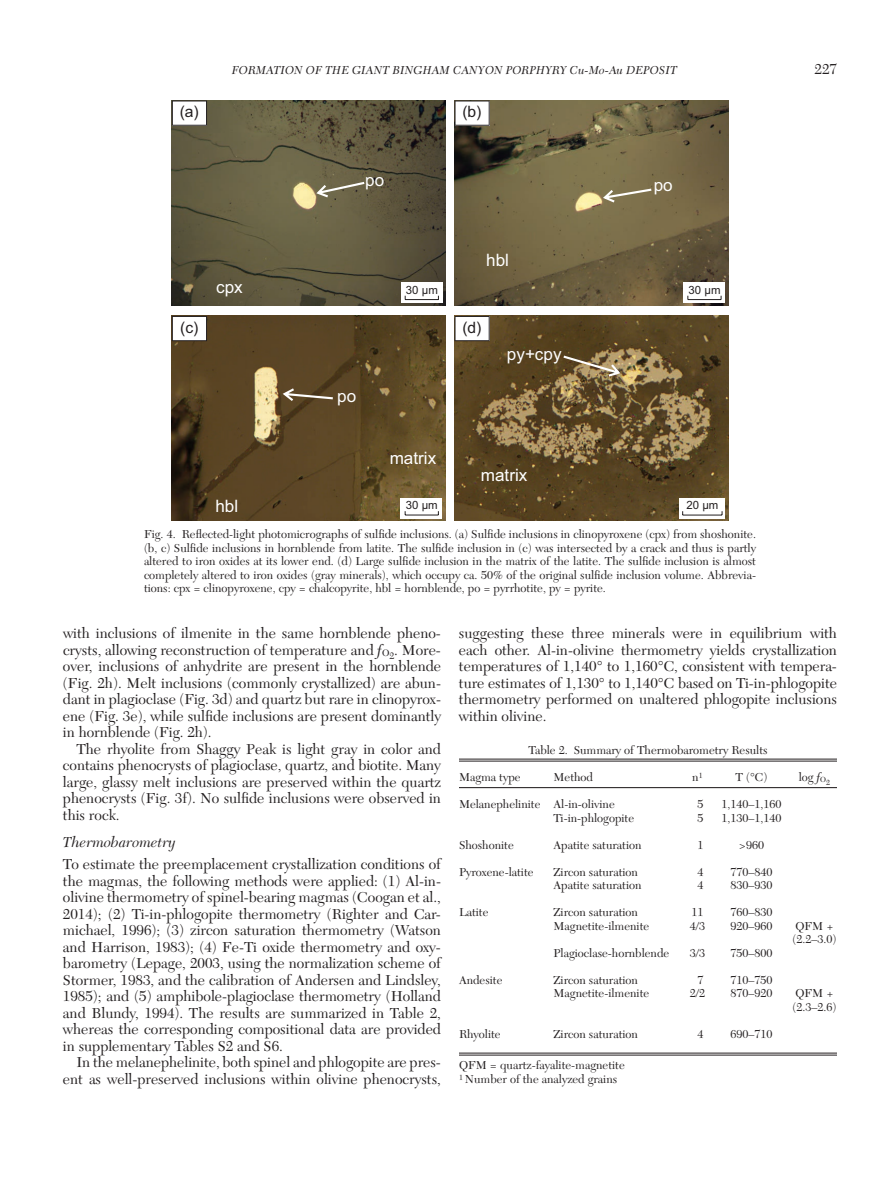
<style>
.page{position:relative;width:891px;height:1188px;background:#fff}
.page>*{position:absolute;margin:0;border:0;box-sizing:border-box;transform-origin:0 0}
.t1{font:17.1px "Arial";color:#fff}
.t2{font:15.6px "Arial";color:#231f20}
.t3{font:15px/16.5px "New Caledonia LT Std";color:#231f20;text-align:justify}
.t4{font:italic 15px "New Caledonia LT Std";color:#231f20}
.t5{font:12px/13.5px "New Caledonia LT Std";color:#231f20}
.t6{font:italic 12px "New Caledonia LT Std";color:#231f20}
.t7{font:11.4px "Arial";color:#231f20}
.s1{font-style:italic}
</style>
<div class="page">
<img style="left:172px;top:100px;width:273px;height:206px">
<img style="left:455px;top:100px;width:273px;height:206px">
<img style="left:172px;top:316px;width:273px;height:204px">
<img style="left:455px;top:316px;width:273px;height:204px">
<div style="left:401px;top:282px;width:41px;height:21px;background:#fff"></div>
<hr style="left:405px;top:299px;width:33px;height:1px;background:#231f20">
<div style="left:683px;top:282px;width:42px;height:21px;background:#fff"></div>
<hr style="left:688px;top:299px;width:33px;height:1px;background:#231f20">
<div style="left:401px;top:498px;width:41px;height:20px;background:#fff"></div>
<hr style="left:405px;top:515px;width:33px;height:1px;background:#231f20">
<div style="left:680px;top:498px;width:45px;height:20px;background:#fff"></div>
<hr style="left:683px;top:515px;width:39px;height:1px;background:#231f20">
<svg style="left:316px;top:182px;width:48px;height:15px"></svg>
<svg style="left:603px;top:189px;width:48px;height:13px"></svg>
<svg style="left:283px;top:388px;width:50px;height:13px"></svg>
<svg style="left:563px;top:356px;width:57px;height:21px"></svg>
<svg style="left:172px;top:100px;width:35px;height:26px"></svg>
<svg style="left:455px;top:100px;width:35px;height:26px"></svg>
<svg style="left:172px;top:316px;width:35px;height:25px"></svg>
<svg style="left:455px;top:316px;width:35px;height:25px"></svg>
<hr style="left:459px;top:759px;width:378px;height:1px;background:#231f20">
<hr style="left:459px;top:761px;width:378px;height:1px;background:#231f20">
<hr style="left:459px;top:787px;width:378px;height:1px;background:#231f20">
<hr style="left:459px;top:1053px;width:378px;height:1px;background:#231f20">
<hr style="left:459px;top:1055px;width:378px;height:1px;background:#231f20">
<p class="t6" style="left:232px;top:63px;width:447px">FORMATION OF THE GIANT BINGHAM CANYON PORPHYRY Cu-Mo-Au DEPOSIT</p>
<p class="t3" style="left:814px;top:61px;width:24px">227</p>
<p class="t2" style="left:180px;top:101px;width:21px">(a)</p>
<p class="t2" style="left:462px;top:101px;width:21px">(b)</p>
<p class="t1" style="left:365px;top:168px;width:21px">po</p>
<p class="t1" style="left:486px;top:248px;width:24px">hbl</p>
<p class="t1" style="left:654px;top:174px;width:21px">po</p>
<p class="t1" style="left:216px;top:276px;width:28px">cpx</p>
<p class="t7" style="left:406px;top:282px;width:33px">30 μm</p>
<p class="t7" style="left:689px;top:282px;width:33px">30 μm</p>
<p class="t2" style="left:180px;top:317px;width:20px">(c)</p>
<p class="t2" style="left:462px;top:317px;width:21px">(d)</p>
<p class="t1" style="left:337px;top:385px;width:21px">po</p>
<p class="t1" style="left:390px;top:447px;width:48px">matrix</p>
<p class="t1" style="left:507px;top:343px;width:56px">py+cpy</p>
<p class="t1" style="left:215px;top:495px;width:24px">hbl</p>
<p class="t1" style="left:481px;top:464px;width:48px">matrix</p>
<p class="t7" style="left:406px;top:498px;width:33px">30 μm</p>
<p class="t7" style="left:687px;top:498px;width:33px">20 μm</p>
<p class="t5" style="left:144px;top:528px;width:614px;text-align:justify">Fig. 4. Reflected-light photomicrographs of sulfide inclusions. (a) Sulfide inclusions in clinopyroxene (cpx) from shoshonite. (b, c) Sulfide inclusions in hornblende from latite. The sulfide inclusion in (c) was intersected by a crack and thus is partly altered to iron oxides at its lower end. (d) Large sulfide inclusion in the matrix of the latite. The sulfide inclusion is almost completely altered to iron oxides (gray minerals), which occupy ca. 50% of the original sulfide inclusion volume. Abbrevia&shy;tions: cpx = clinopyroxene, cpy = chalcopyrite, hbl = hornblende, po = pyrrhotite, py = pyrite.</p>
<p class="t3" style="left:63px;top:625px;width:380px">with inclusions of ilmenite in the same hornblende pheno&shy;crysts, allowing reconstruction of temperature and <span class="s1">f</span><sub>O2</sub>. More&shy;over, inclusions of anhydrite are present in the hornblende (Fig. 2h). Melt inclusions (commonly crystallized) are abun&shy;dant in plagioclase (Fig. 3d) and quartz but rare in clinopyrox&shy;ene (Fig. 3e), while sulfide inclusions are present dominantly in hornblende (Fig. 2h).</p>
<p class="t3" style="left:63px;top:741px;width:380px;text-indent:13px">The rhyolite from Shaggy Peak is light gray in color and contains phenocrysts of plagioclase, quartz, and biotite. Many large, glassy melt inclusions are preserved within the quartz phenocrysts (Fig. 3f). No sulfide inclusions were observed in this rock.</p>
<p class="t4" style="left:63px;top:833px;width:115px">Thermobarometry</p>
<p class="t3" style="left:63px;top:856px;width:380px">To estimate the preemplacement crystallization conditions of the magmas, the following methods were applied: (1) Al-in&shy;olivine thermometry of spinel-bearing magmas (Coogan et al., 2014); (2) Ti-in-phlogopite thermometry (Righter and Car&shy;michael, 1996); (3) zircon saturation thermometry (Watson and Harrison, 1983); (4) Fe-Ti oxide thermometry and oxy&shy;barometry (Lepage, 2003, using the normalization scheme of Stormer, 1983, and the calibration of Andersen and Lindsley, 1985); and (5) amphibole-plagioclase thermometry (Holland and Blundy, 1994). The results are summarized in Table 2, whereas the corresponding compositional data are provided in supplementary Tables S2 and S6.</p>
<p class="t3" style="left:63px;top:1054px;width:380px;text-align:right">In the melanephelinite, both spinel and phlogopite are pres&shy;ent as well-preserved inclusions within olivine phenocrysts,</p>
<p class="t3" style="left:459px;top:625px;width:380px">suggesting these three minerals were in equilibrium with each other. Al-in-olivine thermometry yields crystallization temperatures of 1,140° to 1,160°C, consistent with tempera&shy;ture estimates of 1,130° to 1,140°C based on Ti-in-phlogopite thermometry performed on unaltered phlogopite inclusions within olivine.</p>
<p class="t5" style="left:528px;top:744px;width:241px">Table 2. Summary of Thermobarometry Results</p>
<p class="t5" style="left:459px;top:771px;width:63px">Magma type</p>
<p class="t5" style="left:554px;top:771px;width:41px">Method</p>
<p class="t5" style="left:692px;top:771px;width:12px">n<sup>1</sup></p>
<p class="t5" style="left:736px;top:771px;width:33px">T (°C)</p>
<p class="t5" style="left:799px;top:771px;width:33px">log <span class="s1">f</span><sub>O2</sub></p>
<p class="t5" style="left:459px;top:798px;width:157px">Melanephelinite Al-in-olivine</p>
<p class="t5" style="left:698px;top:798px;width:7px">5</p>
<p class="t5" style="left:722px;top:798px;width:61px">1,140–1,160</p>
<p class="t5" style="left:554px;top:811px;width:82px">Ti-in-phlogopite</p>
<p class="t5" style="left:698px;top:811px;width:7px">5</p>
<p class="t5" style="left:722px;top:811px;width:61px">1,130–1,140</p>
<p class="t5" style="left:459px;top:838px;width:56px">Shoshonite</p>
<p class="t5" style="left:554px;top:838px;width:90px">Apatite saturation</p>
<p class="t5" style="left:698px;top:838px;width:7px">1</p>
<p class="t5" style="left:739px;top:838px;width:27px">&gt;960</p>
<p class="t5" style="left:459px;top:865px;width:76px">Pyroxene-latite</p>
<p class="t5" style="left:554px;top:865px;width:86px">Zircon saturation</p>
<p class="t5" style="left:698px;top:865px;width:7px">4</p>
<p class="t5" style="left:730px;top:865px;width:43px">770–840</p>
<p class="t5" style="left:554px;top:879px;width:90px">Apatite saturation</p>
<p class="t5" style="left:698px;top:879px;width:7px">4</p>
<p class="t5" style="left:730px;top:879px;width:43px">830–930</p>
<p class="t5" style="left:459px;top:906px;width:31px">Latite</p>
<p class="t5" style="left:554px;top:906px;width:86px">Zircon saturation</p>
<p class="t5" style="left:692px;top:906px;width:13px">11</p>
<p class="t5" style="left:730px;top:906px;width:43px">760–830</p>
<p class="t5" style="left:554px;top:919px;width:97px">Magnetite-ilmenite</p>
<p class="t5" style="left:690px;top:919px;width:17px">4/3</p>
<p class="t5" style="left:730px;top:919px;width:43px">920–960</p>
<p class="t5" style="left:793px;top:919px;width:45px">QFM + (2.2–3.0)</p>
<p class="t5" style="left:554px;top:946px;width:117px">Plagioclase-hornblende</p>
<p class="t5" style="left:690px;top:946px;width:17px">3/3</p>
<p class="t5" style="left:730px;top:946px;width:43px">750–800</p>
<p class="t5" style="left:459px;top:973px;width:45px">Andesite</p>
<p class="t5" style="left:554px;top:973px;width:86px">Zircon saturation</p>
<p class="t5" style="left:698px;top:973px;width:7px">7</p>
<p class="t5" style="left:730px;top:973px;width:43px">710–750</p>
<p class="t5" style="left:554px;top:987px;width:97px">Magnetite-ilmenite</p>
<p class="t5" style="left:690px;top:987px;width:17px">2/2</p>
<p class="t5" style="left:730px;top:987px;width:43px">870–920</p>
<p class="t5" style="left:793px;top:987px;width:45px">QFM + (2.3–2.6)</p>
<p class="t5" style="left:459px;top:1027px;width:43px">Rhyolite</p>
<p class="t5" style="left:554px;top:1027px;width:86px">Zircon saturation</p>
<p class="t5" style="left:698px;top:1027px;width:7px">4</p>
<p class="t5" style="left:730px;top:1027px;width:43px">690–710</p>
<p class="t5" style="left:459px;top:1059px;width:167px">QFM = quartz-fayalite-magnetite<br><sup>1</sup> Number of the analyzed grains</p>
</div>
